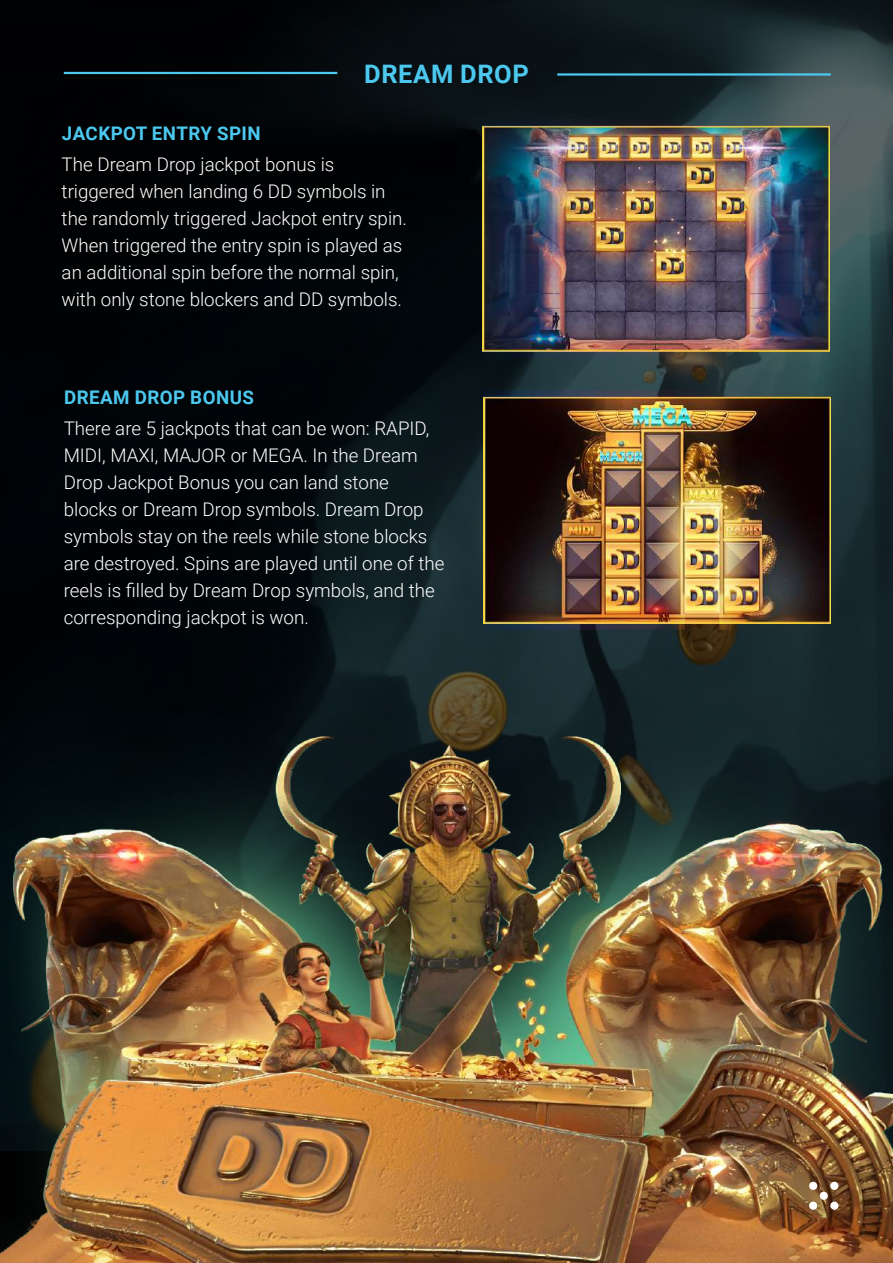
<style>
.page{position:relative;width:893px;height:1263px;background:#fff}
.page>*{position:absolute;margin:0;border:0;box-sizing:border-box;transform-origin:0 0}
.t1{font:700 25.5px "Roboto";letter-spacing:.025em;color:#4cc8ef}
.t2{font:300 18.75px/27px "Roboto";color:#fff}
.t3{font:700 18.75px "Roboto";letter-spacing:.025em;color:#4cc8ef}
</style>
<div class="page">
<img style="left:0;top:0;width:893px;height:709px">
<img style="left:0;top:709px;width:893px;height:554px">
<hr style="left:64px;top:72px;width:273px;height:2px;background:#4cc8ef">
<div style="left:809px;top:1182px;width:8px;height:8px;background:#fff;border-radius:50%"></div>
<div style="left:830px;top:1182px;width:8px;height:8px;background:#fff;border-radius:50%"></div>
<div style="left:809px;top:1201px;width:8px;height:9px;background:#fff;border-radius:50%"></div>
<div style="left:830px;top:1201px;width:8px;height:9px;background:#fff;border-radius:50%"></div>
<div style="left:820px;top:1192px;width:8px;height:8px;background:#fff;border-radius:50%"></div>
<hr style="left:557px;top:73px;width:274px;height:3px;background:#4cc8ef">
<img style="left:483px;top:119px;width:346px;height:238px">
<img style="left:483px;top:390px;width:348px;height:239px">
<h1 class="t1" style="left:364px;top:56px;width:166px">DREAM DROP</h1>
<p class="t3" style="left:62px;top:120px;width:200px">JACKPOT ENTRY SPIN</p>
<p class="t2" style="left:62px;top:150px;width:347px">The Dream Drop jackpot bonus is triggered when landing 6 DD symbols in the randomly triggered Jackpot entry spin.<br>When triggered the entry spin is played as an additional spin before the normal spin, with only stone blockers and DD symbols.</p>
<p class="t3" style="left:64px;top:384px;width:192px">DREAM DROP BONUS</p>
<p class="t2" style="left:64px;top:414px;width:382px">There are 5 jackpots that can be won: RAPID, MIDI, MAXI, MAJOR or MEGA. In the Dream Drop Jackpot Bonus you can land stone blocks or Dream Drop symbols. Dream Drop symbols stay on the reels while stone blocks are destroyed. Spins are played until one of the reels is filled by Dream Drop symbols, and the corresponding jackpot is won.</p>
</div>
